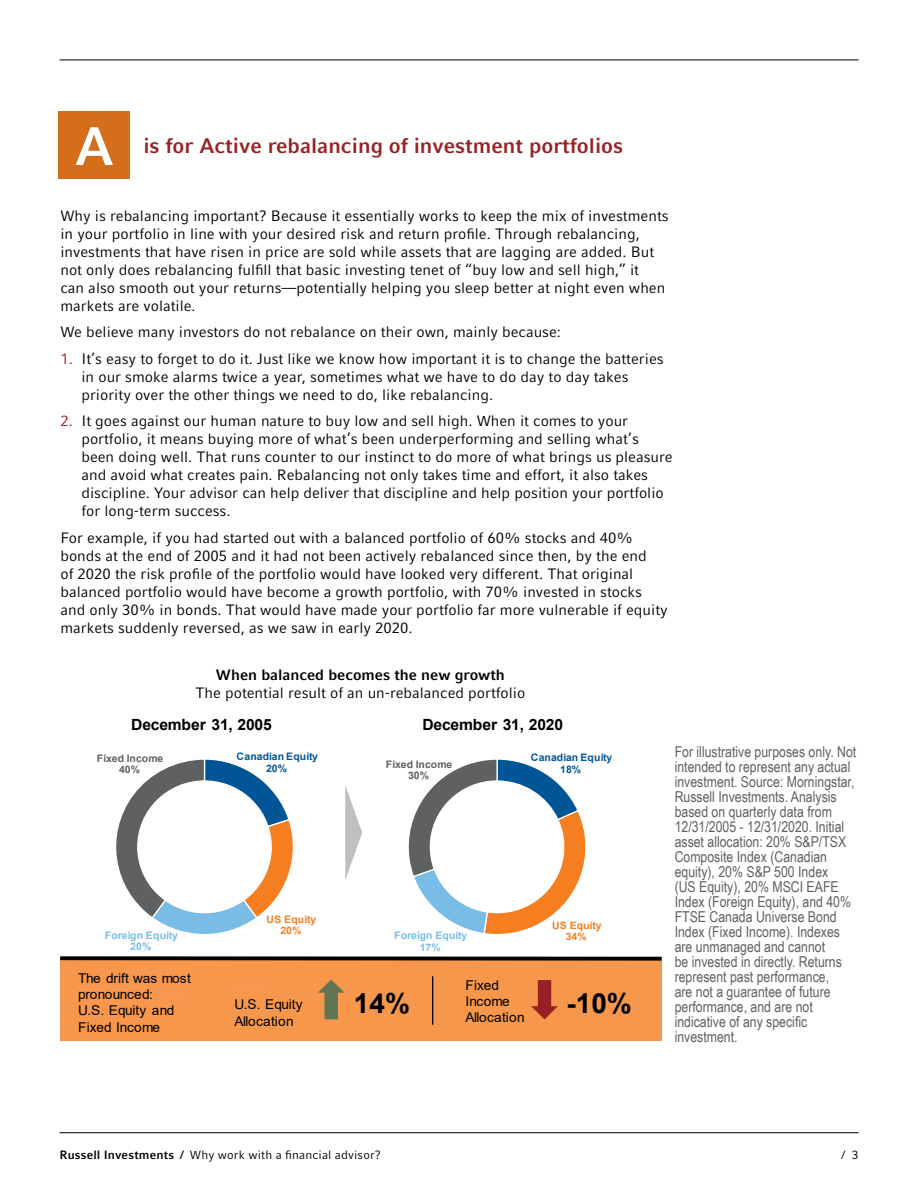
<style>
.page{position:relative;width:918px;height:1188px;background:#fff}
.page>*{position:absolute;margin:0;border:0;box-sizing:border-box;transform-origin:0 0}
.t1{font:700 54px "Compatil Fact LT Pro";color:#fff}
.t2{font:700 27.75px "Arial";color:#000}
.t3{font:700 21px "Compatil Fact LT Pro";color:#982124}
.t4{font:700 15.45px "Arial";letter-spacing:-.015em;color:#000}
.txt_body{font:15px/18px "Compatil Fact LT Pro";color:#000}
.txt_small{font:15px/15px "Arial Narrow";color:#5f6062}
.tbl_title_override{font:15px "Compatil Fact LT Pro";color:#000}
.tbl_title_override-2{font:700 15px "Compatil Fact LT Pro";color:#000}
.t5{font:13.5px/16.5px "Arial";letter-spacing:.01em;color:#000}
.t6{font:12px "Compatil Fact LT Pro";letter-spacing:.015em;color:#000}
.t7{font:700 10.35px/11.6px "Arial";letter-spacing:.005em;color:#005596;text-align:center}
.t8{font:700 10.35px "Arial";letter-spacing:.01em;color:#79bde7}
.t9{font:700 10.35px/11.6px "Arial";letter-spacing:.005em;color:#5f6061;text-align:center}
.t10{font:700 10.35px "Arial";letter-spacing:.015em;color:#f57e20}
.s1{color:#982124}
.s2{font-weight:700}
</style>
<div class="page">
<div style="left:59px;top:111px;width:71px;height:68px;background:#d46e1b"></div>
<svg style="left:116px;top:759px;width:177px;height:175px"></svg>
<svg style="left:408px;top:759px;width:178px;height:175px"></svg>
<div style="left:60px;top:958px;width:602px;height:83px;background:#f7974c"></div>
<svg style="left:318px;top:979px;width:27px;height:40px"></svg>
<svg style="left:531px;top:980px;width:27px;height:39px"></svg>
<hr style="left:432px;top:976px;width:1px;height:49px;background:#000">
<svg style="left:345px;top:785px;width:17px;height:95px"></svg>
<div style="left:60px;top:956px;width:602px;height:5px;background:#000"></div>
<hr style="left:60px;top:1132px;width:799px;height:1px;background:#000">
<hr style="left:60px;top:60px;width:798px;height:1px;background:#000">
<h1 class="t1" style="left:75px;top:114px;width:40px">A</h1>
<h3 class="t3" style="left:143px;top:133px;width:481px">is for Active rebalancing of investment portfolios</h3>
<p class="txt_body" style="left:60px;top:206px;width:610px">Why is rebalancing important? Because it essentially works to keep the mix of investments in your portfolio in line with your desired risk and return profile. Through rebalancing, investments that have risen in price are sold while assets that are lagging are added. But not only does rebalancing fulfill that basic investing tenet of “buy low and sell high,” it<br>can also smooth out your returns—potentially helping you sleep better at night even when markets are volatile.</p>
<p class="txt_body" style="left:60px;top:323px;width:502px">We believe many investors do not rebalance on their own, mainly because:</p>
<p class="txt_body" style="left:81px;top:349px;width:584px;text-indent:-21px"><span class="s1">1.</span> It’s easy to forget to do it. Just like we know how important it is to change the batteries in our smoke alarms twice a year, sometimes what we have to do day to day takes priority over the other things we need to do, like rebalancing.</p>
<p class="txt_body" style="left:81px;top:412px;width:593px;text-indent:-21px"><span class="s1">2.</span> It goes against our human nature to buy low and sell high. When it comes to your portfolio, it means buying more of what’s been underperforming and selling what’s been doing well. That runs counter to our instinct to do more of what brings us pleasure and avoid what creates pain. Rebalancing not only takes time and effort, it also takes discipline. Your advisor can help deliver that discipline and help position your portfolio for long-term success.</p>
<p class="txt_body" style="left:60px;top:528px;width:609px">For example, if you had started out with a balanced portfolio of 60% stocks and 40% bonds at the end of 2005 and it had not been actively rebalanced since then, by the end<br>of 2020 the risk profile of the portfolio would have looked very different. That original balanced portfolio would have become a growth portfolio, with 70% invested in stocks and only 30% in bonds. That would have made your portfolio far more vulnerable if equity markets suddenly reversed, as we saw in early 2020.</p>
<p class="tbl_title_override-2" style="left:216px;top:666px;width:290px">When balanced becomes the new growth</p>
<p class="tbl_title_override" style="left:196px;top:685px;width:331px">The potential result of an un-rebalanced portfolio</p>
<p class="t4" style="left:131px;top:714px;width:142px">December 31, 2005</p>
<p class="t4" style="left:423px;top:714px;width:142px">December 31, 2020</p>
<p class="t7" style="left:237px;top:751px;width:83px">Canadian Equity<br>20%</p>
<p class="t9" style="left:97px;top:752px;width:68px">Fixed Income<br>40%</p>
<p class="t7" style="left:531px;top:752px;width:83px">Canadian Equity<br>18%</p>
<p class="t9" style="left:386px;top:758px;width:68px">Fixed Income<br>30%</p>
<p class="t8" style="left:105px;top:928px;width:74px">Foreign Equity</p>
<p class="t8" style="left:130px;top:939px;width:23px">20%</p>
<p class="t5" style="left:78px;top:970px;width:114px">The drift was most pronounced: Total<br>U.S. Equity and<br>Fixed Income</p>
<p class="t10" style="left:267px;top:912px;width:51px">US Equity</p>
<p class="t10" style="left:280px;top:923px;width:23px">20%</p>
<p class="t10" style="left:552px;top:918px;width:51px">US Equity</p>
<p class="t8" style="left:394px;top:928px;width:74px">Foreign Equity</p>
<p class="t10" style="left:566px;top:929px;width:23px">34%</p>
<p class="t8" style="left:420px;top:940px;width:23px">17%</p>
<p class="t5" style="left:466px;top:977px;width:61px">Fixed<br>Income<br>Allocation</p>
<p class="t5" style="left:235px;top:996px;width:70px">U.S. Equity<br>Allocation</p>
<p class="t2" style="left:354px;top:984px;width:58px">14%</p>
<p class="t2" style="left:567px;top:984px;width:67px">-10%</p>
<p class="txt_small" style="left:675px;top:743px;width:183px">For illustrative purposes only. Not intended to represent any actual investment. Source: Morningstar,<br>Russell Investments. Analysis based on quarterly data from<br>12/31/2005 - 12/31/2020. Initial asset allocation: 20% S&amp;P/TSX<br>Composite Index (Canadian equity), 20% S&amp;P 500 Index<br>(US Equity), 20% MSCI EAFE<br>Index (Foreign Equity), and 40%<br>FTSE Canada Universe Bond<br>Index (Fixed Income). Indexes are unmanaged and cannot<br>be invested in directly. Returns represent past performance,<br>are not a guarantee of future performance, and are not indicative of any specific investment.</p>
<p class="t6" style="left:60px;top:1147px;width:323px"><span class="s2">Russell Investments /</span> Why work with a financial advisor?</p>
<p class="t6" style="left:841px;top:1147px;width:19px">/ 3</p>
</div>
